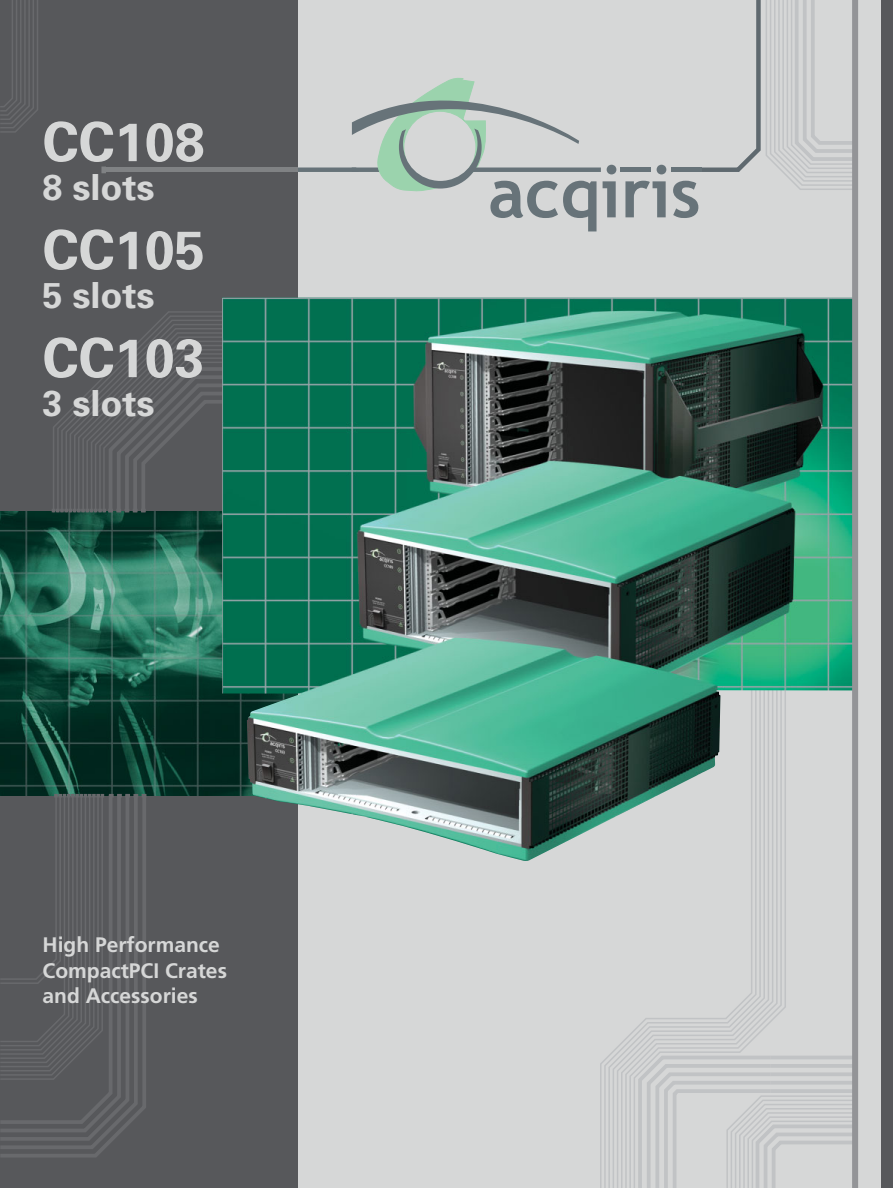
<style>
.page{position:relative;width:893px;height:1188px;background:#fff}
.page>*{position:absolute;margin:0;border:0;box-sizing:border-box;transform-origin:0 0}
.t1{font:700 54px "Univers";color:#d6d7d7}
.t2{font:700 36px "Univers";color:#d6d7d7}
.t3{font:700 21px/25.2px "Frutiger";color:#d6d7d7}
</style>
<div class="page">
<img style="left:0;top:510px;width:222px;height:287px">
<div style="left:298px;top:0;width:594px;height:1188px;background:#d6d7d7"></div>
<div style="left:0;top:0;width:298px;height:510px;background:#57585b"></div>
<div style="left:0;top:797px;width:298px;height:391px;background:#57585b"></div>
<svg style="left:101px;top:167px;width:5px;height:6px"></svg>
<hr style="left:620px;top:168px;width:31px;height:4px;background:#677379">
<svg style="left:298px;top:78px;width:318px;height:153px"></svg>
<svg style="left:625px;top:165px;width:41px;height:52px"></svg>
<svg style="left:0;top:0;width:38px;height:133px"></svg>
<svg style="left:0;top:792px;width:148px;height:365px"></svg>
<svg style="left:673px;top:0;width:94px;height:218px"></svg>
<svg style="left:767px;top:0;width:85px;height:190px"></svg>
<svg style="left:600px;top:862px;width:186px;height:326px"></svg>
<svg style="left:636px;top:1054px;width:216px;height:134px"></svg>
<svg style="left:0;top:794px;width:146px;height:287px"></svg>
<hr style="left:105px;top:168px;width:193px;height:4px;background:#808284">
<svg style="left:52px;top:311px;width:170px;height:205px"></svg>
<div style="left:880px;top:0;width:12px;height:1188px;background:#57585b"></div>
<img style="left:222px;top:297px;width:630px;height:565px">
<div style="left:852px;top:0;width:6px;height:1188px;background:#939497"></div>
<h1 class="t1" style="left:43px;top:122px;width:164px">CC108</h1>
<h2 class="t2" style="left:43px;top:174px;width:114px">8 slots</h2>
<h1 class="t1" style="left:43px;top:230px;width:164px">CC105</h1>
<h2 class="t2" style="left:43px;top:282px;width:114px">5 slots</h2>
<h1 class="t1" style="left:43px;top:338px;width:164px">CC103</h1>
<h2 class="t2" style="left:43px;top:390px;width:114px">3 slots</h2>
<p class="t3" style="left:43px;top:934px;width:186px">High Performance<br>CompactPCI Crates and Accessories</p>
</div>
